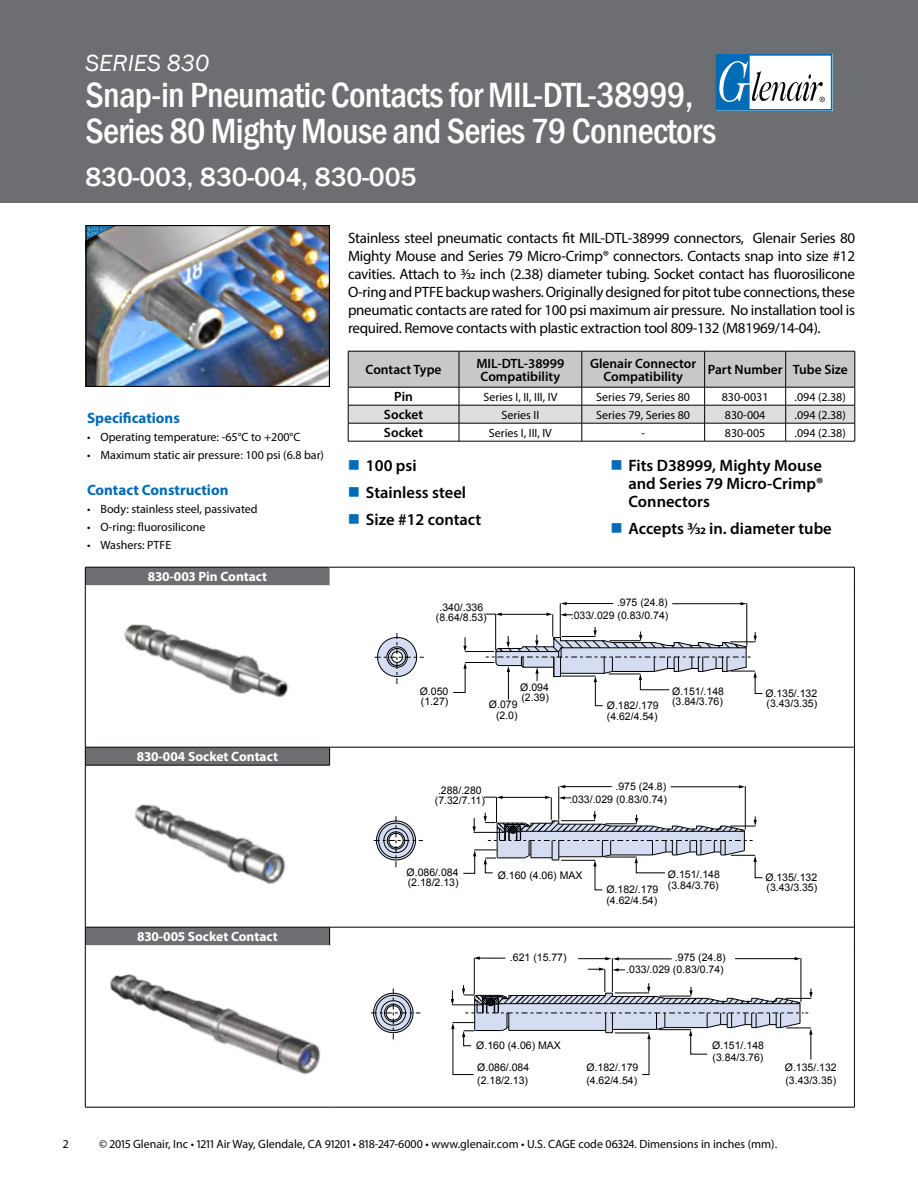
<style>
.page{position:relative;width:918px;height:1188px;background:#fff}
.page>*{position:absolute;margin:0;border:0;box-sizing:border-box;transform-origin:0 0}
.t1{font:500 condensed 36px/36px "Franklin Gothic";letter-spacing:-.02em;color:#fff}
.t2{font:500 27px "Franklin Gothic";color:#fff}
.t3{font:italic 24px "Franklin Gothic";color:#fff}
.t4{font:600 16.5px/27px "Myriad Pro";color:#000}
.t5{font:15px/18px "Myriad Pro";letter-spacing:-.02em;color:#000;text-align:justify}
.t6{font:700 15px "Myriad Pro";color:#006bb6}
.t7{font:600 13.5px/13.5px "Myriad Pro";color:#000;text-align:center}
.t8{font:700 13.5px "Myriad Pro";color:#fff}
.t9{font:12px "Myriad Pro";color:#000}
.t10{font:10.5px/10.5px "Arial";color:#000}
</style>
<div class="page">
<div style="left:0;top:0;width:918px;height:202px;background:#6d6e71"></div>
<svg style="left:716px;top:54px;width:116px;height:57px;background:#a0c0d6"></svg>
<svg style="left:86px;top:568px;width:244px;height:377px"></svg>
<svg style="left:329px;top:748px;width:1px;height:17px"></svg>
<svg style="left:854px;top:748px;width:1px;height:17px"></svg>
<hr style="left:854px;top:765px;width:1px;height:162px;background:#000">
<svg style="left:854px;top:928px;width:1px;height:17px"></svg>
<hr style="left:854px;top:945px;width:1px;height:162px;background:#000">
<svg style="left:85px;top:748px;width:1px;height:17px"></svg>
<svg style="left:85px;top:928px;width:1px;height:17px"></svg>
<hr style="left:85px;top:567px;width:245px;height:1px;background:#000">
<svg style="left:85px;top:567px;width:1px;height:18px"></svg>
<hr style="left:330px;top:567px;width:525px;height:1px;background:#000">
<svg style="left:854px;top:567px;width:1px;height:18px"></svg>
<hr style="left:85px;top:585px;width:1px;height:162px;background:#000">
<hr style="left:854px;top:585px;width:1px;height:162px;background:#000">
<hr style="left:85px;top:747px;width:245px;height:1px;background:#000">
<hr style="left:330px;top:747px;width:525px;height:1px;background:#000">
<hr style="left:85px;top:765px;width:245px;height:1px;background:#000">
<hr style="left:85px;top:765px;width:1px;height:162px;background:#000">
<hr style="left:85px;top:927px;width:245px;height:1px;background:#000">
<hr style="left:330px;top:927px;width:525px;height:1px;background:#000">
<hr style="left:85px;top:945px;width:1px;height:162px;background:#000">
<hr style="left:85px;top:1107px;width:245px;height:1px;background:#000">
<hr style="left:330px;top:1107px;width:525px;height:1px;background:#000">
<img style="left:109px;top:574px;width:194px;height:176px">
<img style="left:104px;top:756px;width:201px;height:167px">
<img style="left:91px;top:923px;width:251px;height:185px">
<svg style="left:374px;top:816px;width:49px;height:52px"></svg>
<hr style="left:559px;top:786px;width:1px;height:34px;background:#000">
<hr style="left:745px;top:786px;width:1px;height:44px;background:#000">
<hr style="left:564px;top:786px;width:48px;height:1px;background:#000">
<svg style="left:559px;top:785px;width:6px;height:3px"></svg>
<hr style="left:671px;top:787px;width:69px;height:1px;background:#000">
<svg style="left:739px;top:785px;width:6px;height:3px"></svg>
<svg style="left:463px;top:796px;width:300px;height:94px"></svg>
<svg style="left:375px;top:633px;width:49px;height:51px"></svg>
<hr style="left:560px;top:603px;width:1px;height:34px;background:#000">
<hr style="left:747px;top:603px;width:1px;height:43px;background:#000">
<hr style="left:566px;top:603px;width:47px;height:1px;background:#000">
<svg style="left:561px;top:602px;width:6px;height:3px"></svg>
<hr style="left:672px;top:603px;width:70px;height:1px;background:#000">
<svg style="left:741px;top:602px;width:6px;height:3px"></svg>
<svg style="left:453px;top:613px;width:310px;height:93px"></svg>
<svg style="left:348px;top:351px;width:508px;height:90px"></svg>
<hr style="left:348px;top:441px;width:111px;height:1px;background:#000">
<hr style="left:459px;top:441px;width:123px;height:1px;background:#000">
<hr style="left:582px;top:441px;width:123px;height:1px;background:#000">
<hr style="left:705px;top:441px;width:81px;height:1px;background:#000">
<hr style="left:786px;top:441px;width:69px;height:1px;background:#000">
<svg style="left:371px;top:988px;width:49px;height:55px"></svg>
<hr style="left:612px;top:958px;width:1px;height:34px;background:#000">
<hr style="left:474px;top:958px;width:1px;height:36px;background:#000">
<hr style="left:801px;top:958px;width:1px;height:44px;background:#000">
<svg style="left:474px;top:956px;width:31px;height:4px"></svg>
<hr style="left:618px;top:959px;width:54px;height:1px;background:#000">
<hr style="left:735px;top:958px;width:61px;height:1px;background:#000">
<svg style="left:795px;top:957px;width:6px;height:3px"></svg>
<svg style="left:578px;top:957px;width:41px;height:4px"></svg>
<svg style="left:451px;top:968px;width:362px;height:107px"></svg>
<img style="left:88px;top:227px;width:240px;height:158px">
<div style="left:86px;top:225px;width:244px;height:162px;border:1px solid #000"></div>
<h3 class="t3" style="left:86px;top:48px;width:125px">SERIES 830</h3>
<h1 class="t1" style="left:86px;top:77px;width:632px">Snap-in Pneumatic Contacts for MIL-DTL-38999,<br>Series 80 Mighty Mouse and Series 79 Connectors</h1>
<h2 class="t2" style="left:86px;top:161px;width:332px">830-003, 830-004, 830-005</h2>
<p class="t6" style="left:87px;top:408px;width:94px">Specifications</p>
<p class="t9" style="left:87px;top:430px;width:215px">• Operating temperature: -65°C to +200°C</p>
<p class="t9" style="left:87px;top:448px;width:238px">• Maximum static air pressure: 100 psi (6.8 bar)</p>
<p class="t6" style="left:87px;top:480px;width:143px">Contact Construction</p>
<p class="t9" style="left:87px;top:502px;width:172px">• Body: stainless steel, passivated</p>
<p class="t9" style="left:87px;top:520px;width:120px">• O-ring: fluorosilicone</p>
<p class="t9" style="left:87px;top:538px;width:86px">• Washers: PTFE</p>
<p class="t8" style="left:148px;top:568px;width:121px">830-003 Pin Contact</p>
<p class="t8" style="left:137px;top:748px;width:143px">830-004 Socket Contact</p>
<p class="t8" style="left:137px;top:928px;width:142px">830-005 Socket Contact</p>
<p class="t5" style="left:348px;top:229px;width:509px">Stainless steel pneumatic contacts fit MIL-DTL-38999 connectors, Glenair Series 80<br>Mighty Mouse and Series 79 Micro-Crimp® connectors. Contacts snap into size #12 cavities. Attach to 3/32 inch (2.38) diameter tubing. Socket contact has fluorosilicone O-ring and PTFE backup washers. Originally designed for pitot tube connections, these pneumatic contacts are rated for 100 psi maximum air pressure. No installation tool is required. Remove contacts with plastic extraction tool 809-132 (M81969/14-04).</p>
<p class="t7" style="left:366px;top:363px;width:77px">Contact Type</p>
<p class="t7" style="left:476px;top:356px;width:89px">MIL-DTL-38999<br>Compatibility</p>
<p class="t7" style="left:590px;top:356px;width:108px">Glenair Connector<br>Compatibility</p>
<p class="t7" style="left:708px;top:363px;width:142px">Part Number Tube Size</p>
<p class="t7" style="left:394px;top:390px;width:20px">Pin</p>
<p class="t9" style="left:483px;top:389px;width:75px">Series I, II, III, IV</p>
<p class="t9" style="left:596px;top:389px;width:95px">Series 79, Series 80</p>
<p class="t9" style="left:722px;top:389px;width:48px">830-0031</p>
<p class="t9" style="left:795px;top:389px;width:53px">.094 (2.38)</p>
<p class="t7" style="left:384px;top:408px;width:41px">Socket</p>
<p class="t9" style="left:501px;top:407px;width:39px">Series II</p>
<p class="t9" style="left:596px;top:407px;width:95px">Series 79, Series 80</p>
<p class="t9" style="left:725px;top:407px;width:42px">830-004</p>
<p class="t9" style="left:795px;top:407px;width:53px">.094 (2.38)</p>
<p class="t7" style="left:384px;top:426px;width:41px">Socket</p>
<p class="t9" style="left:489px;top:425px;width:65px">Series I, III, IV</p>
<p class="t9" style="left:641px;top:425px;width:4px">‑</p>
<p class="t9" style="left:725px;top:425px;width:42px">830-005</p>
<p class="t9" style="left:795px;top:425px;width:53px">.094 (2.38)</p>
<p class="t4" style="left:366px;top:452px;width:117px">100 psi<br>Stainless steel<br>Size #12 contact</p>
<p class="t4" style="left:628px;top:456px;width:196px;line-height:18px;text-align:justify">Fits D38999, Mighty Mouse and Series 79 Micro-Crimp® Connectors</p>
<p class="t4" style="left:628px;top:515px;width:205px">Accepts 3/32 in. diameter tube</p>
<p class="t10" style="left:436px;top:602px;width:52px;text-align:center">.340/.336 (8.64/8.53)</p>
<p class="t10" style="left:571px;top:596px;width:99px;line-height:13px;text-align:right">.975 (24.8)<br>.033/.029 (0.83/0.74)</p>
<p class="t10" style="left:420px;top:686px;width:30px">Ø.050 (1.27)</p>
<p class="t10" style="left:520px;top:682px;width:30px">Ø.094 (2.39)</p>
<p class="t10" style="left:489px;top:699px;width:30px;text-align:right">Ø.079 (2.0)</p>
<p class="t10" style="left:607px;top:700px;width:53px">Ø.182/.179 (4.62/4.54)</p>
<p class="t10" style="left:672px;top:686px;width:53px">Ø.151/.148 (3.84/3.76)</p>
<p class="t10" style="left:765px;top:688px;width:53px">Ø.135/.132 (3.43/3.35)</p>
<p class="t10" style="left:435px;top:785px;width:52px">.288/.280 (7.32/7.11)</p>
<p class="t10" style="left:569px;top:779px;width:99px;line-height:13px;text-align:right">.975 (24.8)<br>.033/.029 (0.83/0.74)</p>
<p class="t10" style="left:407px;top:867px;width:53px">Ø.086/.084 (2.18/2.13)</p>
<p class="t10" style="left:765px;top:872px;width:53px">Ø.135/.132 (3.43/3.35)</p>
<p class="t10" style="left:668px;top:869px;width:53px">Ø.151/.148 (3.84/3.76)</p>
<p class="t10" style="left:498px;top:870px;width:86px">Ø.160 (4.06) MAX</p>
<p class="t10" style="left:606px;top:884px;width:53px">Ø.182/.179 (4.62/4.54)</p>
<p class="t10" style="left:510px;top:952px;width:58px">.621 (15.77)</p>
<p class="t10" style="left:626px;top:952px;width:101px;line-height:11.4px;text-align:right">.975 (24.8)<br>.033/.029 (0.83/0.74)</p>
<p class="t10" style="left:712px;top:1039px;width:53px;line-height:12.6px">Ø.151/.148 (3.84/3.76)</p>
<p class="t10" style="left:476px;top:1040px;width:86px">Ø.160 (4.06) MAX</p>
<p class="t10" style="left:477px;top:1061px;width:53px;line-height:12.6px">Ø.086/.084 (2.18/2.13)</p>
<p class="t10" style="left:785px;top:1061px;width:53px;line-height:12.6px">Ø.135/.132 (3.43/3.35)</p>
<p class="t10" style="left:586px;top:1061px;width:53px;line-height:12.6px">Ø.182/.179 (4.62/4.54)</p>
<p class="t9" style="left:63px;top:1136px;width:5px">2</p>
<p class="t9" style="left:99px;top:1136px;width:680px">© 2015 Glenair, Inc • 1211 Air Way, Glendale, CA 91201 • 818-247-6000 • www.glenair.com • U.S. CAGE code 06324. Dimensions in inches (mm).</p>
</div>
